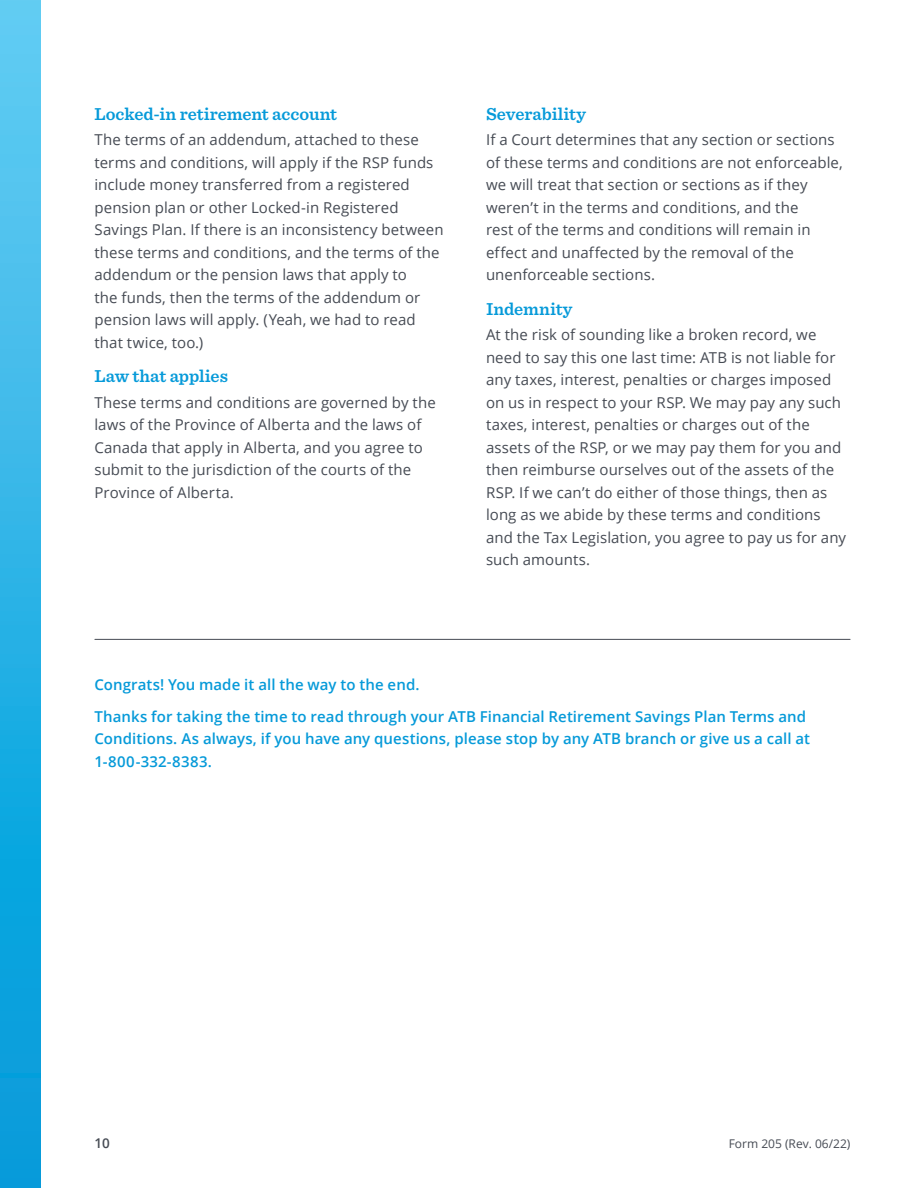
<style>
.page{position:relative;width:918px;height:1188px;background:#fff}
.page>*{position:absolute;margin:0;border:0;box-sizing:border-box;transform-origin:0 0}
.B_head{font:600 18px "Sentinel";color:#069ad9}
.Body{font:15px/22.5px "Open Sans";letter-spacing:.005em;color:#464b54}
.Body-2{font:600 15px/22.5px "Open Sans";letter-spacing:.005em;color:#069ad9}
.t1{font:600 13.5px "Open Sans";color:#464b54}
.Body-3{font:12px "Open Sans";color:#464b54}
</style>
<div class="page">
<div style="left:0;top:0;width:40px;height:1188px;background:linear-gradient(to bottom,#62cdf3,#0099d9)"></div>
<hr style="left:95px;top:639px;width:755px;height:1px;background:#464b54">
<p class="B_head" style="left:94px;top:100px;width:244px">Locked-in retirement account</p>
<p class="Body" style="left:94px;top:128px;width:351px">The terms of an addendum, attached to these terms and conditions, will apply if the RSP funds include money transferred from a registered pension plan or other Locked-in Registered Savings Plan. If there is an inconsistency between these terms and conditions, and the terms of the addendum or the pension laws that apply to<br>the funds, then the terms of the addendum or pension laws will apply. (Yeah, we had to read that twice, too.)</p>
<p class="B_head" style="left:94px;top:362px;width:135px">Law that applies</p>
<p class="Body" style="left:94px;top:391px;width:343px">These terms and conditions are governed by the laws of the Province of Alberta and the laws of Canada that apply in Alberta, and you agree to submit to the jurisdiction of the courts of the Province of Alberta.</p>
<p class="B_head" style="left:486px;top:100px;width:101px">Severability</p>
<p class="Body" style="left:486px;top:128px;width:358px">If a Court determines that any section or sections of these terms and conditions are not enforceable, we will treat that section or sections as if they weren’t in the terms and conditions, and the<br>rest of the terms and conditions will remain in effect and unaffected by the removal of the unenforceable sections.</p>
<p class="B_head" style="left:486px;top:295px;width:88px">Indemnity</p>
<p class="Body" style="left:486px;top:323px;width:362px">At the risk of sounding like a broken record, we need to say this one last time: ATB is not liable for any taxes, interest, penalties or charges imposed on us in respect to your RSP. We may pay any such taxes, interest, penalties or charges out of the assets of the RSP, or we may pay them for you and then reimburse ourselves out of the assets of the RSP. If we can’t do either of those things, then as long as we abide by these terms and conditions and the Tax Legislation, you agree to pay us for any such amounts.</p>
<p class="Body-2" style="left:94px;top:673px;width:327px">Congrats! You made it all the way to the end.</p>
<p class="Body-2" style="left:94px;top:705px;width:717px">Thanks for taking the time to read through your ATB Financial Retirement Savings Plan Terms and<br>Conditions. As always, if you have any questions, please stop by any ATB branch or give us a call at<br>1-800-332-8383.</p>
<p class="t1" style="left:94px;top:1133px;width:17px">10</p>
<p class="Body-3" style="left:729px;top:1135px;width:123px">Form 205 (Rev. 06/22)</p>
</div>
